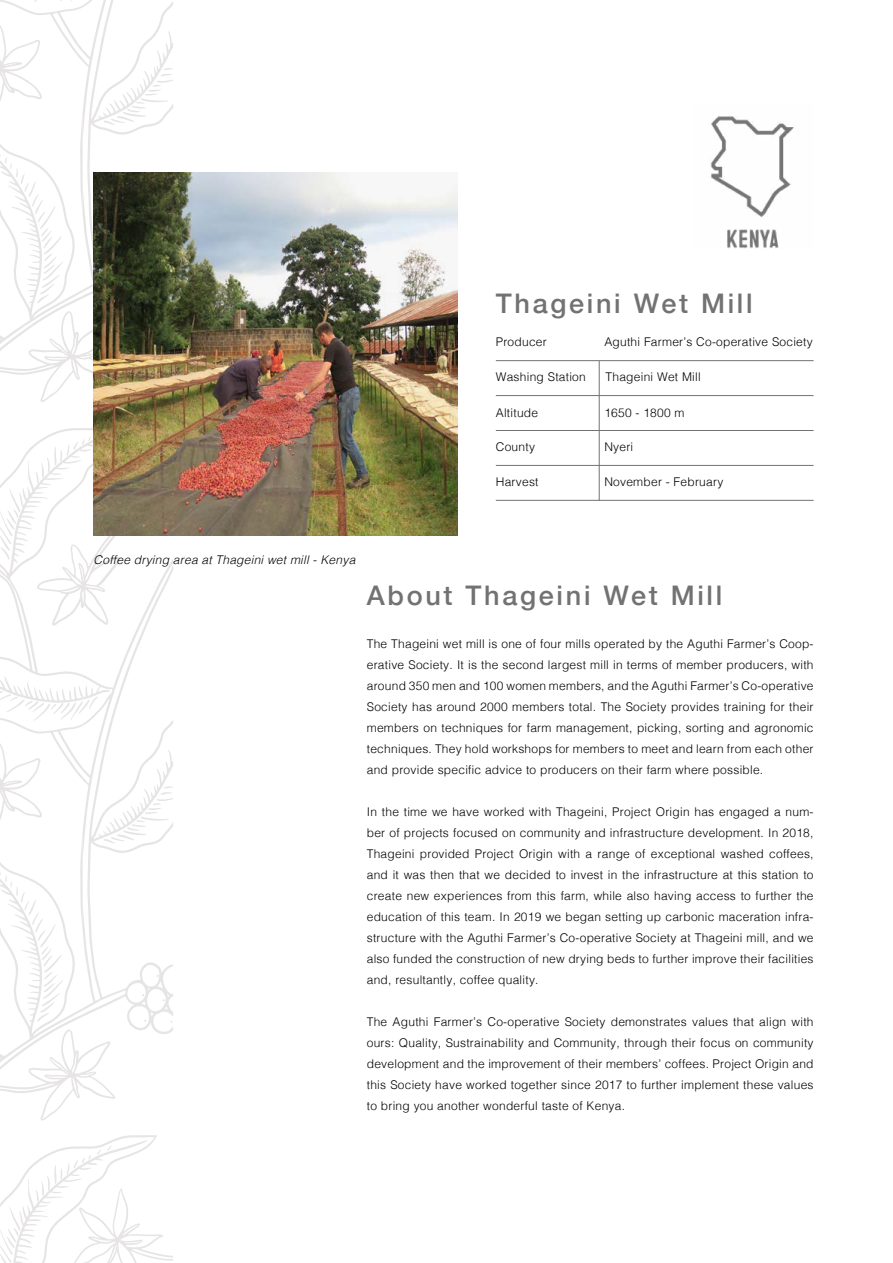
<style>
.page{position:relative;width:893px;height:1263px;background:#fff}
.page>*{position:absolute;margin:0;border:0;box-sizing:border-box;transform-origin:0 0}
.t1{font:500 27px "Helvetica Neue";letter-spacing:.1em;color:#727273}
.t2{font:300 12px/21px "Helvetica";letter-spacing:.02em;color:#000;text-align:justify}
.t3{font:italic 300 12px "Helvetica";letter-spacing:.02em;color:#000}
</style>
<div class="page">
<svg style="left:0;top:0;width:173px;height:350px"></svg>
<svg style="left:0;top:350px;width:173px;height:913px"></svg>
<svg style="left:0;top:461px;width:61px;height:758px"></svg>
<svg style="left:0;top:740px;width:42px;height:93px"></svg>
<svg style="left:0;top:22px;width:42px;height:93px"></svg>
<svg style="left:104px;top:68px;width:69px;height:57px"></svg>
<svg style="left:104px;top:786px;width:69px;height:57px"></svg>
<svg style="left:0;top:691px;width:98px;height:30px"></svg>
<svg style="left:0;top:1206px;width:20px;height:57px"></svg>
<svg style="left:36px;top:1145px;width:137px;height:118px"></svg>
<svg style="left:0;top:489px;width:20px;height:71px"></svg>
<svg style="left:36px;top:427px;width:137px;height:199px"></svg>
<svg style="left:33px;top:0;width:17px;height:2px"></svg>
<svg style="left:60px;top:0;width:23px;height:2px"></svg>
<svg style="left:0;top:870px;width:63px;height:151px"></svg>
<svg style="left:0;top:152px;width:63px;height:151px"></svg>
<img style="left:94px;top:172px;width:364px;height:364px">
<img style="left:711px;top:116px;width:83px;height:133px">
<hr style="left:599px;top:361px;width:1px;height:140px;background:#727273">
<hr style="left:496px;top:360px;width:318px;height:1px;background:#727273">
<hr style="left:496px;top:430px;width:318px;height:1px;background:#727273">
<hr style="left:496px;top:395px;width:318px;height:1px;background:#727273">
<hr style="left:496px;top:465px;width:318px;height:1px;background:#727273">
<hr style="left:496px;top:500px;width:318px;height:1px;background:#727273">
<h1 class="t1" style="left:496px;top:281px;width:258px">Thageini Wet Mill</h1>
<p class="t2" style="left:496px;top:330px;width:53px">Producer</p>
<p class="t2" style="left:496px;top:365px;width:92px">Washing Station</p>
<p class="t2" style="left:606px;top:365px;width:97px">Thageini Wet Mill</p>
<p class="t2" style="left:604px;top:330px;width:210px">Aguthi Farmer’s Co-operative Society</p>
<p class="t2" style="left:496px;top:401px;width:44px">Altitude</p>
<p class="t2" style="left:604px;top:401px;width:82px">1650 - 1800 m</p>
<p class="t2" style="left:496px;top:436px;width:41px">County</p>
<p class="t2" style="left:604px;top:436px;width:30px">Nyeri</p>
<p class="t2" style="left:496px;top:470px;width:44px">Harvest</p>
<p class="t2" style="left:604px;top:470px;width:121px">November - February</p>
<p class="t3" style="left:94px;top:549px;width:263px">Coffee drying area at Thageini wet mill - Kenya</p>
<h1 class="t1" style="left:367px;top:574px;width:357px">About Thageini Wet Mill</h1>
<p class="t2" style="left:367px;top:633px;width:448px">The Thageini wet mill is one of four mills operated by the Aguthi Farmer’s Coop&shy;erative Society. It is the second largest mill in terms of member producers, with around 350 men and 100 women members, and the Aguthi Farmer’s Co-operative Society has around 2000 members total. The Society provides training for their members on techniques for farm management, picking, sorting and agronomic techniques. They hold workshops for members to meet and learn from each other and provide specific advice to producers on their farm where possible.</p>
<p class="t2" style="left:367px;top:801px;width:448px">In the time we have worked with Thageini, Project Origin has engaged a num&shy;ber of projects focused on community and infrastructure development. In 2018, Thageini provided Project Origin with a range of exceptional washed coffees, and it was then that we decided to invest in the infrastructure at this station to create new experiences from this farm, while also having access to further the education of this team. In 2019 we began setting up carbonic maceration infra&shy;structure with the Aguthi Farmer’s Co-operative Society at Thageini mill, and we also funded the construction of new drying beds to further improve their facilities and, resultantly, coffee quality.</p>
<p class="t2" style="left:367px;top:1011px;width:448px">The Aguthi Farmer’s Co-operative Society demonstrates values that align with ours: Quality, Sustrainability and Community, through their focus on community development and the improvement of their members’ coffees. Project Origin and this Society have worked together since 2017 to further implement these values to bring you another wonderful taste of Kenya.</p>
</div>
